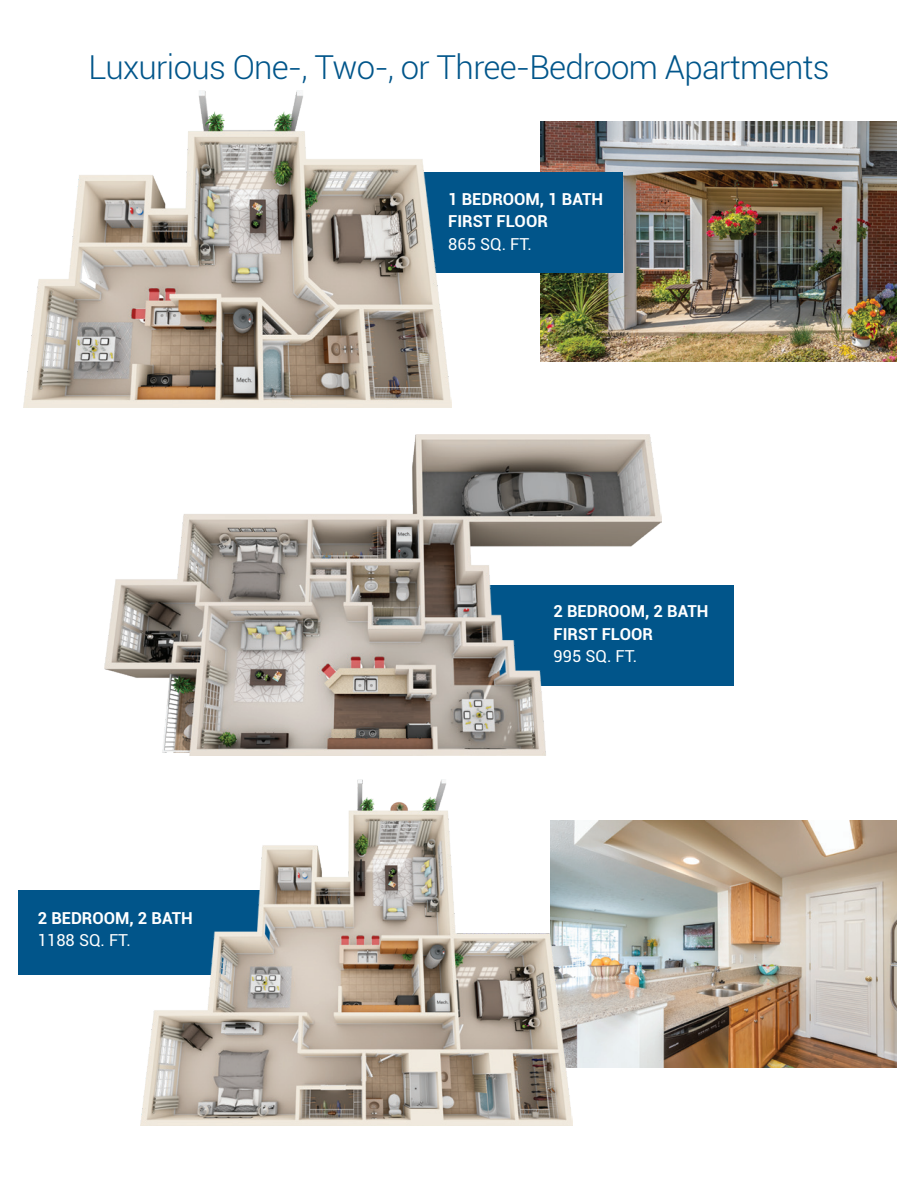
<style>
.page{position:relative;width:918px;height:1188px;background:#fff}
.page>*{position:absolute;margin:0;border:0;box-sizing:border-box;transform-origin:0 0}
.t1{font:300 33px "Roboto";letter-spacing:-.02em;color:#01558a}
.t2{font:700 16.5px/22.5px "Roboto";color:#fff}
.t3{font:16.5px "Roboto";color:#fff}
</style>
<div class="page">
<img style="left:572px;top:821px;width:324px;height:247px">
<img style="left:540px;top:122px;width:356px;height:240px">
<div style="left:401px;top:173px;width:222px;height:100px;background:#01558a"></div>
<div style="left:18px;top:890px;width:306px;height:84px;background:#01558a"></div>
<div style="left:486px;top:585px;width:247px;height:100px;background:#01558a"></div>
<img style="left:105px;top:434px;width:557px;height:321px">
<img style="left:141px;top:779px;width:431px;height:346px">
<img style="left:23px;top:91px;width:428px;height:316px">
<h1 class="t1" style="left:89px;top:44px;width:742px">Luxurious One-, Two-, or Three-Bedroom Apartments</h1>
<p class="t2" style="left:448px;top:187px;width:157px">1 BEDROOM, 1 BATH<br>FIRST FLOOR</p>
<p class="t3" style="left:448px;top:232px;width:85px">865 SQ. FT.</p>
<p class="t2" style="left:38px;top:906px;width:157px">2 BEDROOM, 2 BATH</p>
<p class="t3" style="left:38px;top:929px;width:94px">1188 SQ. FT.</p>
<p class="t2" style="left:554px;top:599px;width:157px">2 BEDROOM, 2 BATH<br>FIRST FLOOR</p>
<p class="t3" style="left:554px;top:645px;width:85px">995 SQ. FT.</p>
</div>
